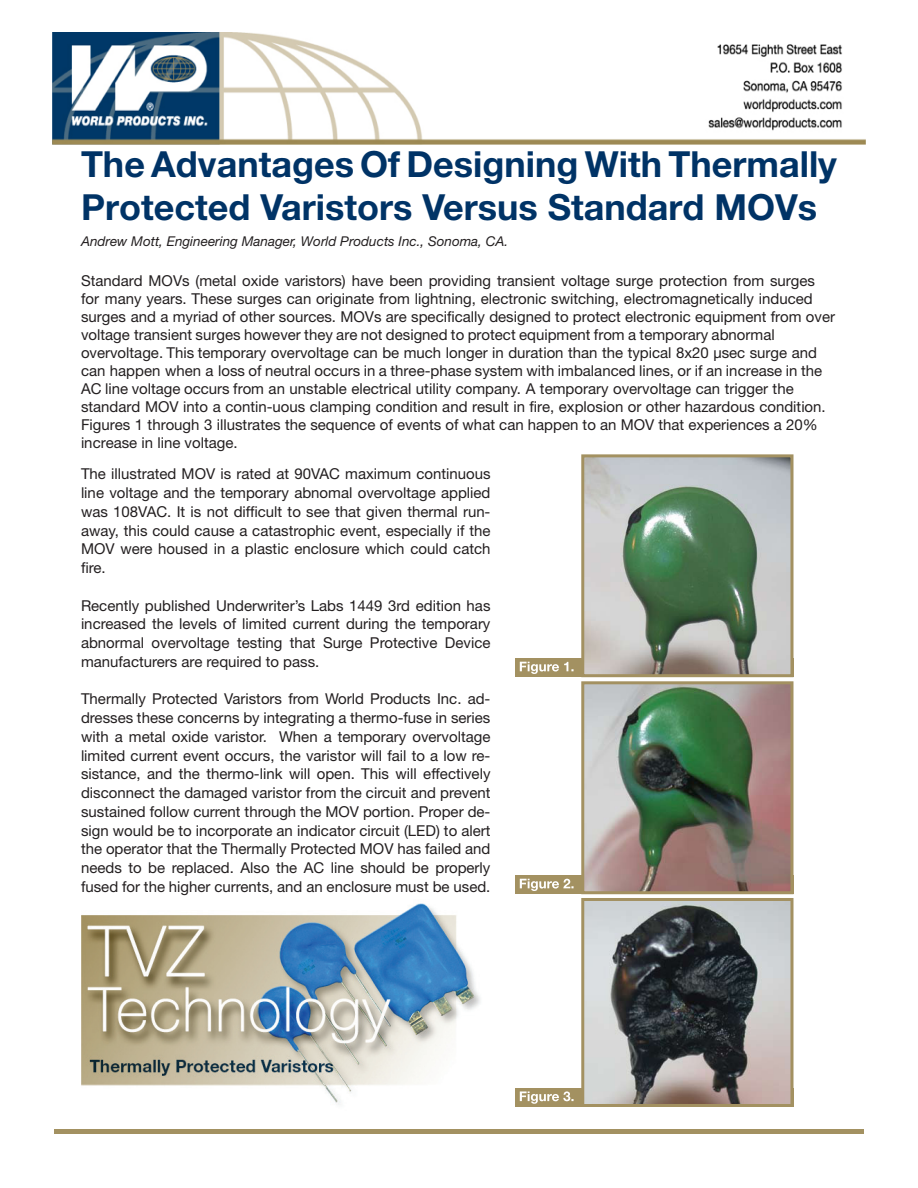
<style>
.page{position:relative;width:918px;height:1188px;background:#fff}
.page>*{position:absolute;margin:0;border:0;box-sizing:border-box;transform-origin:0 0}
.t1{font:700 36px/43.2px "Helvetica Neue LT Std";color:#036}
.t2{font:15px/18.8px "Helvetica Neue LT Std";color:#231f20;text-align:justify}
.t3{font:italic 13.5px "Helvetica Neue LT Std";color:#231f20}
</style>
<div class="page">
<div style="left:515px;top:1088px;width:279px;height:19px;background:#a39161"></div>
<div style="left:515px;top:875px;width:279px;height:19px;background:#a39161"></div>
<div style="left:515px;top:658px;width:279px;height:19px;background:#a39161"></div>
<hr style="left:54px;top:1130px;width:810px;height:4px;background:#a39161">
<img style="left:585px;top:458px;width:205px;height:215px">
<div style="left:581px;top:454px;width:213px;height:223px;border:3px solid #a39161"></div>
<img style="left:585px;top:685px;width:205px;height:205px">
<div style="left:581px;top:681px;width:213px;height:213px;border:3px solid #a39161"></div>
<img style="left:585px;top:902px;width:205px;height:201px">
<div style="left:581px;top:898px;width:213px;height:209px;border:3px solid #a39161"></div>
<svg style="left:520px;top:1091px;width:54px;height:13px"></svg>
<svg style="left:520px;top:879px;width:54px;height:12px"></svg>
<svg style="left:520px;top:662px;width:54px;height:12px"></svg>
<img style="left:81px;top:903px;width:399px;height:202px">
<img style="left:52px;top:32px;width:814px;height:112px">
<p class="t1" style="left:81px;top:142px;width:757px">The Advantages Of Designing With Thermally<br>Protected Varistors Versus Standard MOVs</p>
<p class="t3" style="left:81px;top:233px;width:429px">Andrew Mott, Engineering Manager, World Products Inc., Sonoma, CA.</p>
<p class="t2" style="left:81px;top:271px;width:756px;line-height:18px;text-align:left">Standard MOVs (metal oxide varistors) have been providing transient voltage surge protection from surges for many years. These surges can originate from lightning, electronic switching, electromagnetically induced surges and a myriad of other sources. MOVs are specifically designed to protect electronic equipment from over voltage transient surges however they are not designed to protect equipment from a temporary abnormal overvoltage. This temporary overvoltage can be much longer in duration than the typical 8x20 µsec surge and can happen when a loss of neutral occurs in a three-phase system with imbalanced lines, or if an increase in the AC line voltage occurs from an unstable electrical utility company. A temporary overvoltage can trigger the standard MOV into a contin-uous clamping condition and result in fire, explosion or other hazardous condition.<br>Figures 1 through 3 illustrates the sequence of events of what can happen to an MOV that experiences a 20% increase in line voltage.</p>
<p class="t2" style="left:81px;top:465px;width:411px">The illustrated MOV is rated at 90VAC maximum continuous line voltage and the temporary abnomal overvoltage applied was 108VAC. It is not difficult to see that given thermal run&shy;away, this could cause a catastrophic event, especially if the MOV were housed in a plastic enclosure which could catch fire.</p>
<p class="t2" style="left:81px;top:596px;width:411px">Recently published Underwriter’s Labs 1449 3rd edition has increased the levels of limited current during the temporary abnormal overvoltage testing that Surge Protective Device manufacturers are required to pass.</p>
<p class="t2" style="left:81px;top:690px;width:411px">Thermally Protected Varistors from World Products Inc. ad&shy;dresses these concerns by integrating a thermo-fuse in series with a metal oxide varistor. When a temporary overvoltage limited current event occurs, the varistor will fail to a low re&shy;sistance, and the thermo-link will open. This will effectively disconnect the damaged varistor from the circuit and prevent sustained follow current through the MOV portion. Proper de&shy;sign would be to incorporate an indicator circuit (LED) to alert the operator that the Thermally Protected MOV has failed and needs to be replaced. Also the AC line should be properly fused for the higher currents, and an enclosure must be used.</p>
</div>
